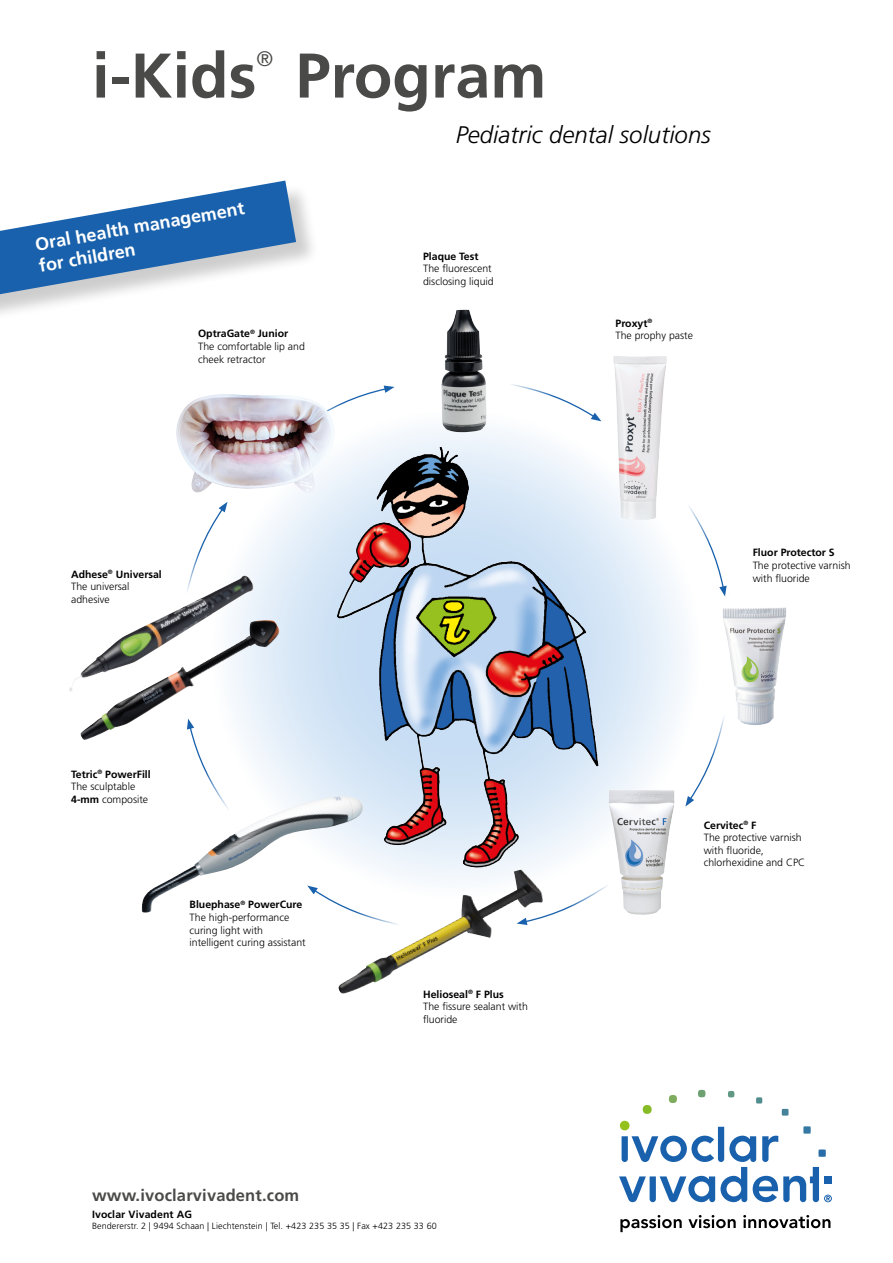
<style>
.page{position:relative;width:893px;height:1263px;background:#fff}
.page>*{position:absolute;margin:0;border:0;box-sizing:border-box;transform-origin:0 0}
.t1{font:700 63px "Frutiger";color:#4a4a49}
.t2{font:italic 300 24px "Frutiger";color:#000}
.t3{font:300 21px "Frutiger";color:#4a4a49}
.t4{font:700 18px/21.6px "Frutiger";color:#fff}
.t5{font:700 16.5px "Frutiger";letter-spacing:.01em;color:#4a4a49}
.t6{font:300 10.5px/12.6px "Frutiger";color:#000}
.t7{font:700 10.5px "Frutiger";color:#000}
.t8{font:300 9px "Frutiger";letter-spacing:.01em;color:#000}
.s1{font-weight:700}
</style>
<div class="page">
<svg style="left:212px;top:410px;width:489px;height:489px"></svg>
<svg style="left:619px;top:1089px;width:213px;height:113px"></svg>
<svg style="left:620px;top:1215px;width:62px;height:17px"></svg>
<svg style="left:688px;top:1215px;width:48px;height:13px"></svg>
<svg style="left:743px;top:1215px;width:87px;height:13px"></svg>
<img style="left:441px;top:310px;width:45px;height:123px">
<img style="left:613px;top:356px;width:47px;height:164px">
<img style="left:609px;top:804px;width:54px;height:111px">
<img style="left:723px;top:596px;width:64px;height:129px">
<svg style="left:543px;top:882px;width:68px;height:36px"></svg>
<svg style="left:187px;top:719px;width:44px;height:77px"></svg>
<svg style="left:190px;top:502px;width:37px;height:74px"></svg>
<svg style="left:337px;top:386px;width:57px;height:42px"></svg>
<svg style="left:506px;top:384px;width:95px;height:37px"></svg>
<svg style="left:685px;top:506px;width:42px;height:90px"></svg>
<svg style="left:685px;top:712px;width:41px;height:94px"></svg>
<div style="left:0;top:183px;width:320px;height:139px;background:#000;opacity:.2"></div>
<svg style="left:0;top:181px;width:296px;height:113px"></svg>
<img style="left:176px;top:394px;width:161px;height:103px">
<img style="left:376px;top:447px;width:65px;height:79px">
<img style="left:254px;top:620px;width:10px;height:52px">
<img style="left:338px;top:869px;width:205px;height:125px">
<img style="left:141px;top:796px;width:223px;height:117px">
<img style="left:69px;top:576px;width:185px;height:116px">
<h1 class="t1" style="left:92px;top:39px;width:166px">i-Kids</h1>
<h3 class="t3" style="left:257px;top:47px;width:18px">®</h3>
<h1 class="t1" style="left:295px;top:39px;width:252px">Program</h1>
<h2 class="t2" style="left:456px;top:121px;width:256px">Pediatric dental solutions</h2>
<h3 class="t4" style="left:33px;top:234px;width:214px;rotate:-10deg">Oral health management for children</h3>
<p class="t6" style="left:198px;top:328px;width:108px"><span class="s1">OptraGate</span><sup>®</sup> <span class="s1">Junior<br></span>The comfortable lip and cheek retractor</p>
<p class="t6" style="left:71px;top:568px;width:92px"><span class="s1">Adhese</span><sup>®</sup> <span class="s1">Universal<br></span>The universal adhesive</p>
<p class="t6" style="left:71px;top:768px;width:81px"><span class="s1">Tetric</span><sup>®</sup> <span class="s1">PowerFill<br></span>The sculptable<br><span class="s1">4-mm</span> composite</p>
<p class="t6" style="left:190px;top:898px;width:118px"><span class="s1">Bluephase</span><sup>®</sup> <span class="s1">PowerCure<br></span>The high-performance curing light with intelligent curing assistant</p>
<p class="t7" style="left:423px;top:250px;width:57px">Plaque Test</p>
<p class="t6" style="left:423px;top:263px;width:72px">The fluorescent disclosing liquid</p>
<p class="t6" style="left:423px;top:988px;width:106px"><span class="s1">Helioseal</span><sup>®</sup> <span class="s1">F Plus<br></span>The fissure sealant with fluoride</p>
<h3 class="t5" style="left:92px;top:1186px;width:209px">www.ivoclarvivadent.com</h3>
<p class="t7" style="left:92px;top:1208px;width:102px">Ivoclar Vivadent AG</p>
<p class="t8" style="left:92px;top:1221px;width:346px">Bendererstr. 2 | 9494 Schaan | Liechtenstein | Tel. +423 235 35 35 | Fax +423 235 33 60</p>
<p class="t6" style="left:615px;top:317px;width:79px"><span class="s1">Proxyt</span><sup>®<br></sup>The prophy paste</p>
<p class="t7" style="left:753px;top:547px;width:84px">Fluor Protector S</p>
<p class="t6" style="left:753px;top:559px;width:99px">The protective varnish with fluoride</p>
<p class="t6" style="left:704px;top:819px;width:103px"><span class="s1">Cervitec</span><sup>®</sup> <span class="s1">F<br></span>The protective varnish with fluoride, chlorhexidine and CPC</p>
</div>
